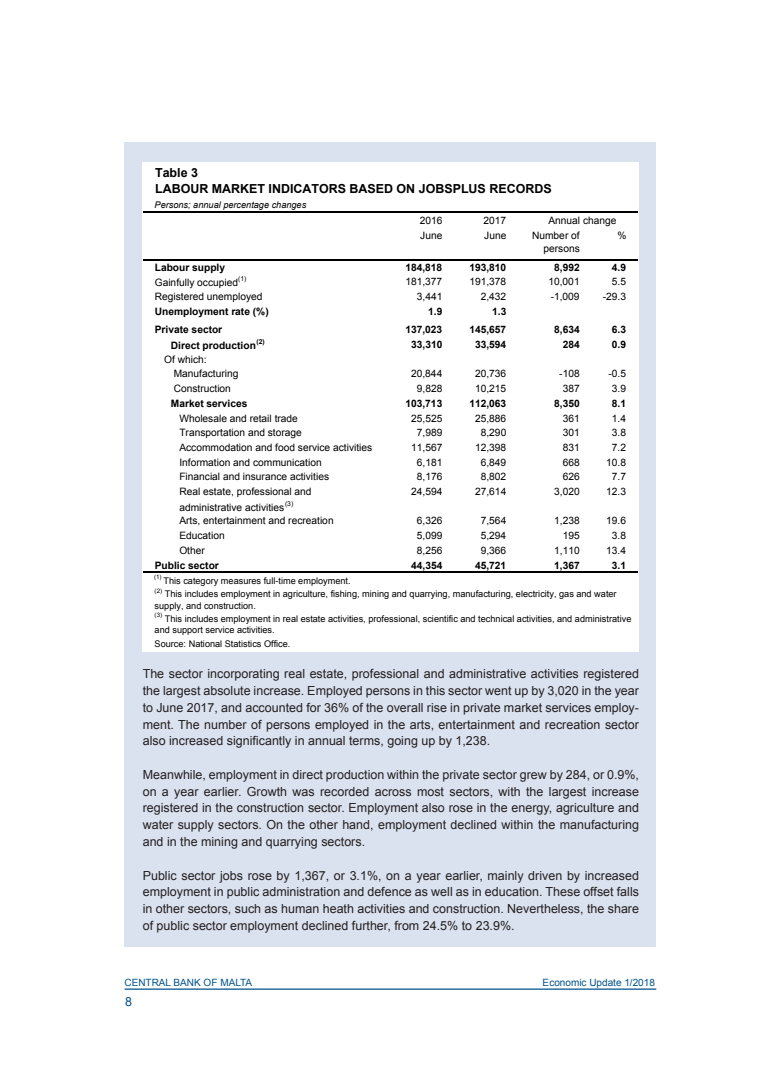
<style>
.page{position:relative;width:780px;height:1088px;background:#fff}
.page>*{position:absolute;margin:0;border:0;box-sizing:border-box;transform-origin:0 0}
.QR_Normal_Text{font:12.5px/16.8px "Arial";color:#231f20;text-align:justify}
.t1{font:700 12.5px "Arial";color:#000}
.t2{font:12.5px "Arial";color:#00538d}
.t3{font:10.25px/12.8px "Arial";color:#000;text-align:right}
.t4{font:700 10.25px "Arial";color:#000}
.t5{font:10px "Arial";color:#00538d}
.t6{font:9.12px/11.5px "Arial";color:#000}
.t7{font:italic 9.12px "Arial";color:#000}
.t8{font:6.75px "Arial";color:#000}
.t9{font:700 6.75px "Arial";color:#000}
.t10{font:6.12px "Arial";color:#000}
</style>
<div class="page">
<hr style="left:124px;top:988px;width:532px;height:2px;background:#00538d">
<div style="left:124px;top:142px;width:532px;height:804px;background:#dbe2ef"></div>
<div style="left:143px;top:162px;width:496px;height:490px;background:#fff"></div>
<hr style="left:143px;top:212px;width:494px;height:1px;background:#000">
<hr style="left:143px;top:259px;width:494px;height:1px;background:#000">
<hr style="left:143px;top:572px;width:494px;height:1px;background:#000">
<p class="t1" style="left:155px;top:165px;width:44px">Table 3</p>
<p class="t7" style="left:155px;top:199px;width:153px">Persons; annual percentage changes</p>
<p class="t1" style="left:155px;top:181px;width:398px">LABOUR MARKET INDICATORS BASED ON JOBSPLUS RECORDS</p>
<p class="t3" style="left:548px;top:214px;width:70px">Annual change</p>
<p class="t3" style="left:419px;top:214px;width:24px">2016</p>
<p class="t3" style="left:483px;top:214px;width:24px">2017</p>
<p class="t3" style="left:420px;top:229px;width:24px">June</p>
<p class="t3" style="left:484px;top:229px;width:24px">June</p>
<p class="t3" style="left:532px;top:229px;width:49px">Number of persons</p>
<p class="t3" style="left:617px;top:229px;width:11px">%</p>
<p class="t4" style="left:155px;top:260px;width:72px">Labour supply</p>
<p class="t4" style="left:405px;top:260px;width:38px">184,818</p>
<p class="t4" style="left:469px;top:260px;width:38px">193,810</p>
<p class="t4" style="left:554px;top:260px;width:27px">8,992</p>
<p class="t4" style="left:612px;top:260px;width:16px">4.9</p>
<p class="t3" style="left:155px;top:276px;width:85px">Gainfully occupied</p>
<p class="t8" style="left:238px;top:274px;width:10px">(1)</p>
<p class="t3" style="left:405px;top:275px;width:38px">181,377</p>
<p class="t3" style="left:469px;top:275px;width:38px">191,378</p>
<p class="t3" style="left:548px;top:275px;width:33px">10,001</p>
<p class="t3" style="left:612px;top:275px;width:16px">5.5</p>
<p class="t3" style="left:155px;top:290px;width:109px">Registered unemployed</p>
<p class="t3" style="left:417px;top:290px;width:27px">3,441</p>
<p class="t3" style="left:480px;top:290px;width:27px">2,432</p>
<p class="t3" style="left:550px;top:290px;width:30px">-1,009</p>
<p class="t3" style="left:602px;top:290px;width:25px">-29.3</p>
<p class="t4" style="left:155px;top:304px;width:115px">Unemployment rate (%)</p>
<p class="t4" style="left:428px;top:304px;width:16px">1.9</p>
<p class="t4" style="left:492px;top:304px;width:16px">1.3</p>
<p class="t4" style="left:155px;top:323px;width:69px">Private sector</p>
<p class="t4" style="left:405px;top:323px;width:38px">137,023</p>
<p class="t4" style="left:469px;top:323px;width:38px">145,657</p>
<p class="t4" style="left:554px;top:323px;width:27px">8,634</p>
<p class="t4" style="left:612px;top:323px;width:16px">6.3</p>
<p class="t4" style="left:171px;top:339px;width:87px">Direct production</p>
<p class="t9" style="left:256px;top:337px;width:10px">(2)</p>
<p class="t4" style="left:411px;top:338px;width:33px">33,310</p>
<p class="t4" style="left:475px;top:338px;width:33px">33,594</p>
<p class="t4" style="left:562px;top:338px;width:19px">284</p>
<p class="t4" style="left:612px;top:338px;width:16px">0.9</p>
<p class="t3" style="left:174px;top:352px;width:66px;line-height:14.8px;text-align:left;text-indent:-9px">Of which:<br>Manufacturing</p>
<p class="t3" style="left:411px;top:367px;width:33px">20,844</p>
<p class="t3" style="left:475px;top:367px;width:33px">20,736</p>
<p class="t3" style="left:559px;top:367px;width:22px">-108</p>
<p class="t3" style="left:608px;top:367px;width:19px">-0.5</p>
<p class="t3" style="left:174px;top:382px;width:59px">Construction</p>
<p class="t3" style="left:417px;top:382px;width:27px">9,828</p>
<p class="t3" style="left:475px;top:382px;width:33px">10,215</p>
<p class="t3" style="left:562px;top:382px;width:19px">387</p>
<p class="t3" style="left:612px;top:382px;width:16px">3.9</p>
<p class="t4" style="left:171px;top:396px;width:78px">Market services</p>
<p class="t4" style="left:405px;top:396px;width:38px">103,713</p>
<p class="t4" style="left:469px;top:396px;width:38px">112,063</p>
<p class="t4" style="left:554px;top:396px;width:27px">8,350</p>
<p class="t4" style="left:612px;top:396px;width:16px">8.1</p>
<p class="t3" style="left:179px;top:412px;width:120px">Wholesale and retail trade</p>
<p class="t3" style="left:411px;top:412px;width:33px">25,525</p>
<p class="t3" style="left:475px;top:412px;width:33px">25,886</p>
<p class="t3" style="left:562px;top:412px;width:19px">361</p>
<p class="t3" style="left:612px;top:412px;width:16px">1.4</p>
<p class="t3" style="left:179px;top:426px;width:124px">Transportation and storage</p>
<p class="t3" style="left:417px;top:426px;width:27px">7,989</p>
<p class="t3" style="left:481px;top:426px;width:27px">8,290</p>
<p class="t3" style="left:562px;top:426px;width:19px">301</p>
<p class="t3" style="left:612px;top:426px;width:16px">3.8</p>
<p class="t3" style="left:179px;top:441px;width:194px">Accommodation and food service activities</p>
<p class="t3" style="left:411px;top:441px;width:33px">11,567</p>
<p class="t3" style="left:475px;top:441px;width:33px">12,398</p>
<p class="t3" style="left:562px;top:441px;width:19px">831</p>
<p class="t3" style="left:612px;top:441px;width:16px">7.2</p>
<p class="t3" style="left:179px;top:456px;width:144px">Information and communication</p>
<p class="t3" style="left:417px;top:456px;width:27px">6,181</p>
<p class="t3" style="left:481px;top:456px;width:27px">6,849</p>
<p class="t3" style="left:562px;top:456px;width:19px">668</p>
<p class="t3" style="left:606px;top:456px;width:21px">10.8</p>
<p class="t3" style="left:179px;top:470px;width:151px">Financial and insurance activities</p>
<p class="t3" style="left:417px;top:470px;width:27px">8,176</p>
<p class="t3" style="left:480px;top:470px;width:27px">8,802</p>
<p class="t3" style="left:562px;top:470px;width:19px">626</p>
<p class="t3" style="left:612px;top:470px;width:16px">7.7</p>
<p class="t3" style="left:179px;top:485px;width:134px">Real estate, professional and</p>
<p class="t3" style="left:411px;top:485px;width:33px">24,594</p>
<p class="t3" style="left:475px;top:485px;width:33px">27,614</p>
<p class="t3" style="left:554px;top:485px;width:27px">3,020</p>
<p class="t3" style="left:606px;top:485px;width:21px">12.3</p>
<p class="t3" style="left:179px;top:501px;width:106px">administrative activities</p>
<p class="t8" style="left:285px;top:499px;width:10px">(3)</p>
<p class="t3" style="left:179px;top:514px;width:156px">Arts, entertainment and recreation</p>
<p class="t3" style="left:417px;top:514px;width:27px">6,326</p>
<p class="t3" style="left:481px;top:514px;width:27px">7,564</p>
<p class="t3" style="left:554px;top:514px;width:27px">1,238</p>
<p class="t3" style="left:606px;top:514px;width:21px">19.6</p>
<p class="t3" style="left:179px;top:529px;width:47px">Education</p>
<p class="t3" style="left:417px;top:529px;width:27px">5,099</p>
<p class="t3" style="left:481px;top:529px;width:27px">5,294</p>
<p class="t3" style="left:562px;top:529px;width:19px">195</p>
<p class="t3" style="left:612px;top:529px;width:16px">3.8</p>
<p class="t3" style="left:179px;top:544px;width:27px">Other</p>
<p class="t3" style="left:417px;top:544px;width:27px">8,256</p>
<p class="t3" style="left:481px;top:544px;width:27px">9,366</p>
<p class="t3" style="left:554px;top:544px;width:27px">1,110</p>
<p class="t3" style="left:606px;top:544px;width:21px">13.4</p>
<p class="t4" style="left:155px;top:558px;width:66px">Public sector</p>
<p class="t4" style="left:411px;top:558px;width:33px">44,354</p>
<p class="t4" style="left:475px;top:558px;width:33px">45,721</p>
<p class="t4" style="left:554px;top:558px;width:27px">1,367</p>
<p class="t4" style="left:612px;top:558px;width:16px">3.1</p>
<p class="t10" style="left:154px;top:573px;width:9px">(1)</p>
<p class="t6" style="left:163px;top:575px;width:189px">This category measures full-time employment.</p>
<p class="t10" style="left:155px;top:587px;width:9px">(2)</p>
<p class="t6" style="left:155px;top:588px;width:463px;text-indent:10px">This includes employment in agriculture, fishing, mining and quarrying, manufacturing, electricity, gas and water supply, and construction.</p>
<p class="t10" style="left:155px;top:611px;width:9px">(3)</p>
<p class="t6" style="left:155px;top:613px;width:478px;text-indent:10px">This includes employment in real estate activities, professional, scientific and technical activities, and administrative and support service activities.</p>
<p class="t6" style="left:155px;top:638px;width:137px">Source: National Statistics Office.</p>
<p class="QR_Normal_Text" style="left:143px;top:666px;width:498px">The sector incorporating real estate, professional and administrative activities registered the largest absolute increase. Employed persons in this sector went up by 3,020 in the year to June 2017, and accounted for 36% of the overall rise in private market services employ&shy;ment. The number of persons employed in the arts, entertainment and recreation sector also increased significantly in annual terms, going up by 1,238.</p>
<p class="QR_Normal_Text" style="left:143px;top:766px;width:498px">Meanwhile, employment in direct production within the private sector grew by 284, or 0.9%, on a year earlier. Growth was recorded across most sectors, with the largest increase registered in the construction sector. Employment also rose in the energy, agriculture and water supply sectors. On the other hand, employment declined within the manufacturing and in the mining and quarrying sectors.</p>
<p class="QR_Normal_Text" style="left:143px;top:867px;width:498px">Public sector jobs rose by 1,367, or 3.1%, on a year earlier, mainly driven by increased employment in public administration and defence as well as in education. These offset falls in other sectors, such as human heath activities and construction. Nevertheless, the share of public sector employment declined further, from 24.5% to 23.9%.</p>
<p class="t5" style="left:124px;top:975px;width:129px">CENTRAL BANK OF MALTA</p>
<p class="t5" style="left:542px;top:976px;width:114px">Economic Update 1/2018</p>
<p class="t2" style="left:125px;top:993px;width:8px">8</p>
</div>
